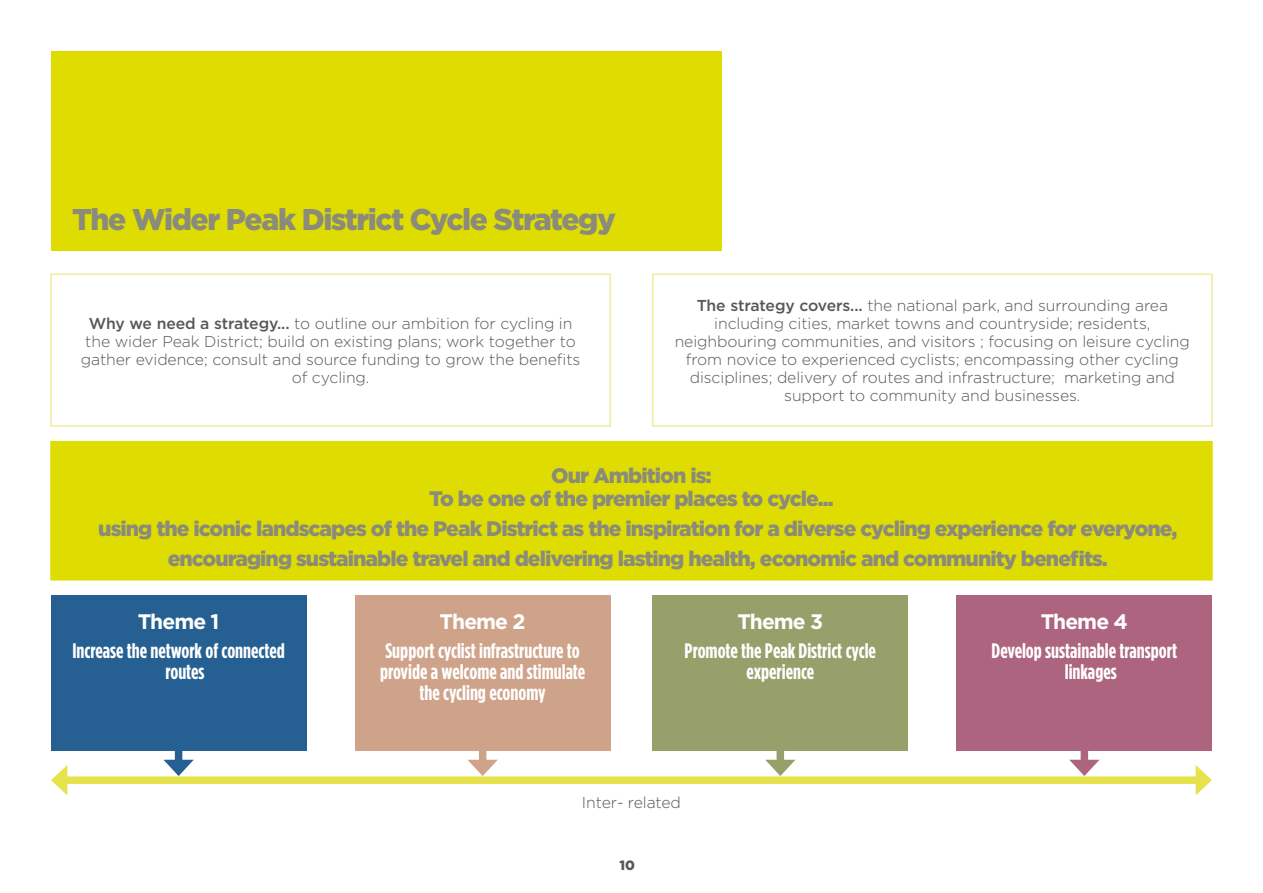
<style>
.page{position:relative;width:1263px;height:893px;background:#fff}
.page>*{position:absolute;margin:0;border:0;box-sizing:border-box;transform-origin:0 0}
.t1{font:900 30px "Gotham";letter-spacing:-.045em;color:#8a8b7b}
.t2{font:900 21px/23.5px "Gotham";letter-spacing:-.045em;color:#8a8b7b;text-align:center}
.t3{font:700 21px/21px "Gotham Condensed";color:#fff}
.t4{font:700 21px "Gotham";letter-spacing:-.045em;color:#fff}
.t5{font:300 15.75px/18px "Gotham";letter-spacing:-.005em;color:#575756;text-align:center}
.t6{font:900 13.5px "Gotham";color:#575756}
.s1{font-weight:500}
</style>
<div class="page">
<div style="left:51px;top:51px;width:671px;height:200px;background:#dedc00"></div>
<div style="left:51px;top:595px;width:255px;height:155px;background:#266093"></div>
<div style="left:50px;top:274px;width:561px;height:153px;border:2px solid #efed9b"></div>
<div style="left:653px;top:595px;width:255px;height:155px;background:#979f6b"></div>
<div style="left:355px;top:595px;width:255px;height:155px;background:#cea38a"></div>
<div style="left:957px;top:595px;width:255px;height:155px;background:#ad647f"></div>
<div style="left:652px;top:274px;width:561px;height:153px;border:2px solid #efed9b"></div>
<div style="left:51px;top:442px;width:1161px;height:138px;background:#dedc00"></div>
<div style="left:50px;top:441px;width:1163px;height:139px;border:2px solid #dedc00"></div>
<div style="left:61px;top:776px;width:1141px;height:8px;background:#e6e24a"></div>
<svg style="left:51px;top:765px;width:16px;height:30px"></svg>
<svg style="left:1195px;top:765px;width:17px;height:30px"></svg>
<div style="left:175px;top:738px;width:7px;height:28px;background:#266093"></div>
<svg style="left:163px;top:760px;width:31px;height:16px"></svg>
<div style="left:776px;top:738px;width:8px;height:28px;background:#979f6b"></div>
<svg style="left:765px;top:760px;width:30px;height:16px"></svg>
<div style="left:479px;top:738px;width:7px;height:28px;background:#cea38a"></div>
<svg style="left:468px;top:760px;width:30px;height:16px"></svg>
<div style="left:1081px;top:738px;width:7px;height:28px;background:#ad647f"></div>
<svg style="left:1069px;top:760px;width:30px;height:16px"></svg>
<h1 class="t1" style="left:72px;top:198px;width:545px">The Wider Peak District Cycle Strategy</h1>
<p class="t5" style="left:81px;top:314px;width:501px"><span class="s1">Why we need a strategy...</span> to outline our ambition for cycling in the wider Peak District; build on existing plans; work together to gather evidence; consult and source funding to grow the benefits of cycling.</p>
<p class="t5" style="left:675px;top:296px;width:517px"><span class="s1">The strategy covers...</span> the national park, and surrounding area including cities, market towns and countryside; residents, neighbouring communities, and visitors ; focusing on leisure cycling from novice to experienced cyclists; encompassing other cycling disciplines; delivery of routes and infrastructure; marketing and support to community and businesses.</p>
<h2 class="t2" style="left:429px;top:463px;width:406px">Our Ambition is:<br>To be one of the premier places to cycle...</h2>
<h2 class="t2" style="left:98px;top:514px;width:1081px;line-height:30px">using the iconic landscapes of the Peak District as the inspiration for a diverse cycling experience for everyone, encouraging sustainable travel and delivering lasting health, economic and community benefits.</h2>
<h2 class="t4" style="left:138px;top:607px;width:83px">Theme 1</h2>
<h2 class="t3" style="left:165px;top:640px;width:121px;text-indent:-93px">Increase the network of connected routes</h2>
<h2 class="t4" style="left:440px;top:607px;width:87px">Theme 2</h2>
<h2 class="t3" style="left:380px;top:640px;width:207px;text-align:center">Support cyclist infrastructure to provide a welcome and stimulate the cycling economy</h2>
<h2 class="t4" style="left:737px;top:607px;width:87px">Theme 3</h2>
<h2 class="t3" style="left:685px;top:640px;width:193px;text-align:center">Promote the Peak District cycle experience</h2>
<p class="t5" style="left:582px;top:793px;width:101px">Inter- related</p>
<p class="t6" style="left:619px;top:856px;width:17px">10</p>
<h2 class="t4" style="left:1041px;top:607px;width:89px">Theme 4</h2>
<h2 class="t3" style="left:1065px;top:640px;width:114px;text-indent:-73px">Develop sustainable transport linkages</h2>
</div>
